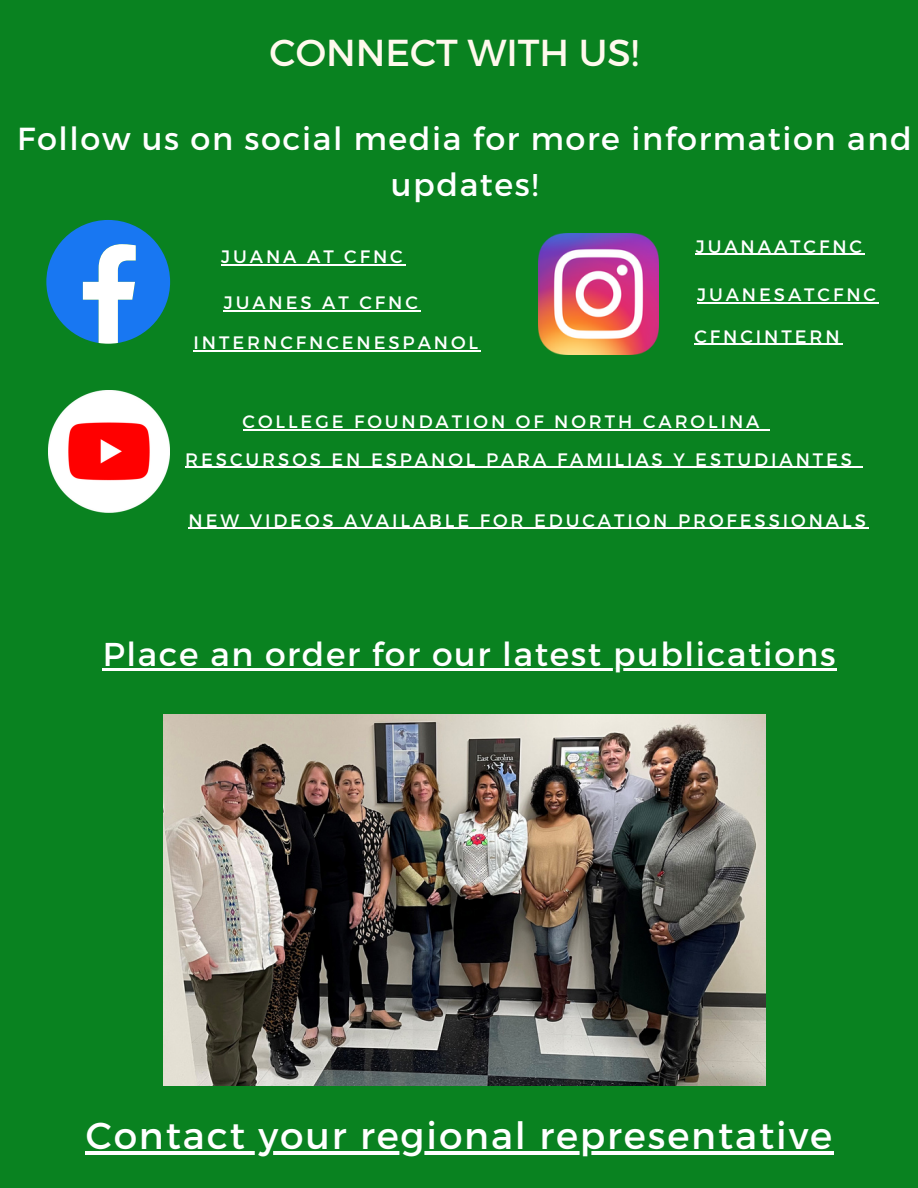
<style>
.page{position:relative;width:918px;height:1188px;background:#098220}
.page>*{position:absolute;margin:0;border:0;box-sizing:border-box;transform-origin:0 0}
.t1{font:37.5px "Montserrat";letter-spacing:.05em;color:#fff}
.t2{font:37.5px "Montserrat";color:#fff9ed}
.t3{font:33px "Montserrat";letter-spacing:.05em;color:#fff}
.t4{font:31.8px/46.2px "Montserrat";letter-spacing:.05em;color:#fff;text-align:center}
.t5{font:18px "Montserrat";letter-spacing:.165em;color:#fff}
</style>
<div class="page">
<svg style="left:46px;top:220px;width:124px;height:124px"></svg>
<img style="left:539px;top:234px;width:120px;height:120px">
<img style="left:48px;top:390px;width:122px;height:123px">
<img style="left:164px;top:714px;width:602px;height:371px">
<hr style="left:221px;top:265px;width:185px;height:1px;background:#fff">
<hr style="left:224px;top:310px;width:197px;height:2px;background:#fff">
<hr style="left:194px;top:351px;width:287px;height:1px;background:#fff">
<hr style="left:696px;top:254px;width:169px;height:1px;background:#fff">
<hr style="left:697px;top:302px;width:182px;height:1px;background:#fff">
<hr style="left:694px;top:344px;width:149px;height:1px;background:#fff">
<hr style="left:243px;top:430px;width:520px;height:1px;background:#fff">
<hr style="left:185px;top:467px;width:670px;height:1px;background:#fff">
<hr style="left:189px;top:528px;width:680px;height:1px;background:#fff">
<hr style="left:103px;top:669px;width:734px;height:2px;background:#fff">
<hr style="left:86px;top:1151px;width:748px;height:3px;background:#fff">
<p class="t2" style="left:270px;top:28px;width:371px">CONNECT WITH US!</p>
<p class="t4" style="left:17px;top:114px;width:896px">Follow us on social media for more information and updates!</p>
<p class="t5" style="left:221px;top:245px;width:183px">JUANA AT CFNC</p>
<p class="t5" style="left:224px;top:291px;width:196px">JUANES AT CFNC</p>
<p class="t5" style="left:194px;top:331px;width:286px">INTERNCFNCENESPANOL</p>
<p class="t5" style="left:696px;top:234px;width:168px">JUANAATCFNC</p>
<p class="t5" style="left:697px;top:283px;width:180px">JUANESATCFNC</p>
<p class="t5" style="left:694px;top:325px;width:147px">CFNCINTERN</p>
<p class="t5" style="left:243px;top:410px;width:519px">COLLEGE FOUNDATION OF NORTH CAROLINA</p>
<p class="t5" style="left:185px;top:448px;width:668px">RESCURSOS EN ESPANOL PARA FAMILIAS Y ESTUDIANTES</p>
<p class="t5" style="left:189px;top:509px;width:679px">NEW VIDEOS AVAILABLE FOR EDUCATION PROFESSIONALS</p>
<p class="t3" style="left:103px;top:633px;width:734px">Place an order for our latest publications</p>
<p class="t1" style="left:86px;top:1111px;width:748px">Contact your regional representative</p>
</div>
